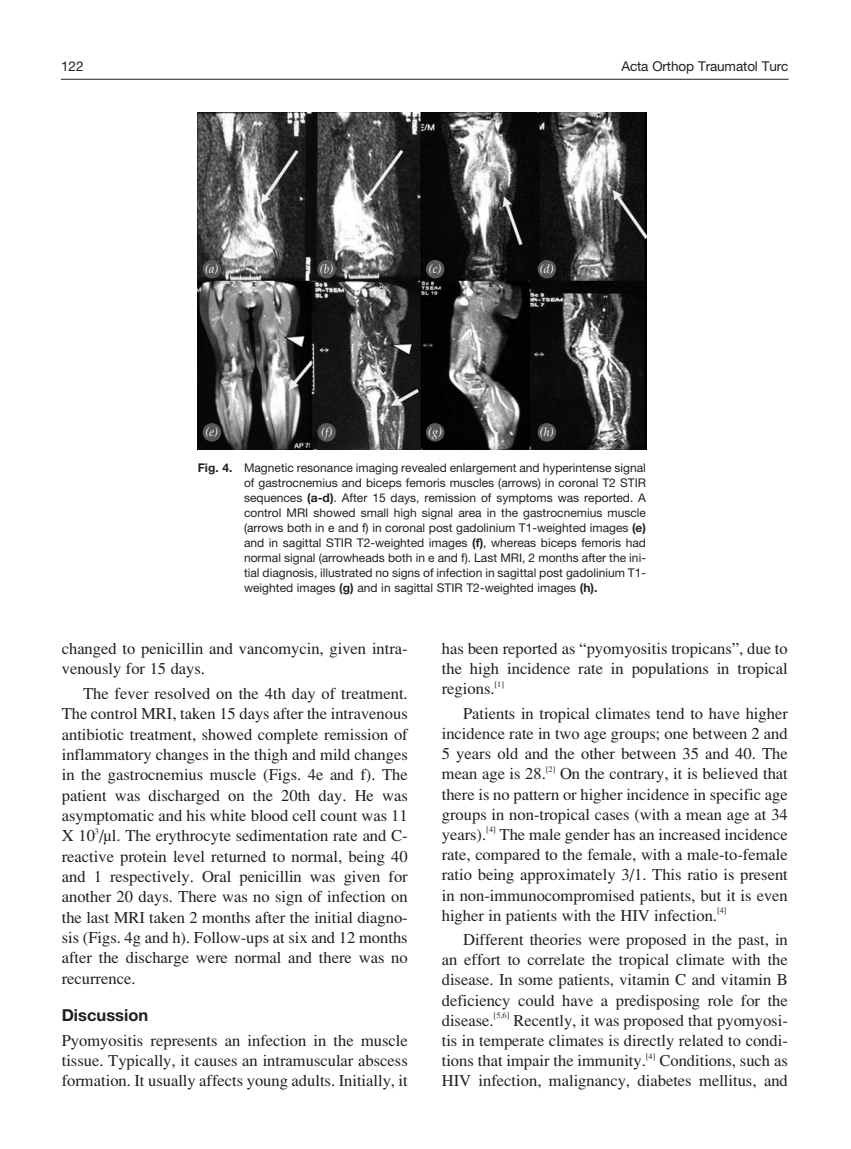
<style>
.page{position:relative;width:851px;height:1149px;background:#fff}
.page>*{position:absolute;margin:0;border:0;box-sizing:border-box;transform-origin:0 0}
.t1{font:16.5px/20.1px "Times";color:#231f20;text-align:justify}
.t2{font:16.5px "Helvetica T Bold";color:#231f20}
.t3{font:13.5px "Helvetica T";letter-spacing:-.01em;color:#231f20}
.t4{font:12px/15px "Helvetica T";color:#231f20;text-align:justify}
.t5{font:12px "Palatino Italic Turk";color:#fff}
.t6{font:8.25px "Times";color:#231f20}
.s1{font-family:"Helvetica T Bold"}
</style>
<div class="page">
<hr style="left:61px;top:79px;width:727px;height:1px;background:#231f20">
<img style="left:198px;top:113px;width:448px;height:336px">
<div style="left:203px;top:260px;width:18px;height:18px;background:#58595b;border-radius:50%"></div>
<div style="left:317px;top:260px;width:19px;height:18px;background:#58595b;border-radius:50%"></div>
<div style="left:426px;top:260px;width:18px;height:18px;background:#58595b;border-radius:50%"></div>
<div style="left:537px;top:260px;width:19px;height:18px;background:#58595b;border-radius:50%"></div>
<div style="left:203px;top:423px;width:18px;height:18px;background:#58595b;border-radius:50%"></div>
<div style="left:317px;top:423px;width:19px;height:18px;background:#58595b;border-radius:50%"></div>
<div style="left:426px;top:423px;width:18px;height:18px;background:#58595b;border-radius:50%"></div>
<div style="left:537px;top:423px;width:19px;height:18px;background:#58595b;border-radius:50%"></div>
<p class="t3" style="left:61px;top:61px;width:24px">122</p>
<p class="t3" style="left:621px;top:61px;width:169px">Acta Orthop Traumatol Turc</p>
<p class="t5" style="left:205px;top:264px;width:15px">(a)</p>
<p class="t5" style="left:320px;top:264px;width:15px">(b)</p>
<p class="t5" style="left:428px;top:264px;width:14px">(c)</p>
<p class="t5" style="left:540px;top:264px;width:15px">(d)</p>
<p class="t5" style="left:205px;top:427px;width:14px">(e)</p>
<p class="t5" style="left:321px;top:427px;width:13px">(f)</p>
<p class="t5" style="left:428px;top:427px;width:15px">(g)</p>
<p class="t5" style="left:540px;top:427px;width:15px">(h)</p>
<p class="t4" style="left:244px;top:461px;width:403px;text-indent:-46px"><span class="s1">Fig. 4.</span> Magnetic resonance imaging revealed enlargement and hyperintense signal of gastrocnemius and biceps femoris muscles (arrows) in coronal T2 STIR sequences <span class="s1">(a-d)</span>. After 15 days, remission of symptoms was reported. A control MRI showed small high signal area in the gastrocnemius muscle (arrows both in e and f) in coronal post gadolinium T1-weighted images <span class="s1">(e) </span>and in sagittal STIR T2-weighted images <span class="s1">(f)</span>, whereas biceps femoris had normal signal (arrowheads both in e and f). Last MRI, 2 months after the ini&shy;tial diagnosis, illustrated no signs of infection in sagittal post gadolinium T1- weighted images <span class="s1">(g)</span> and in sagittal STIR T2-weighted images <span class="s1">(h).</span></p>
<p class="t1" style="left:62px;top:640px;width:347px">changed to penicillin and vancomycin, given intra&shy;venously for 15 days.</p>
<p class="t1" style="left:62px;top:684px;width:347px;text-indent:21px">The fever resolved on the 4th day of treatment.<br>The control MRI, taken 15 days after the intravenous antibiotic treatment, showed complete remission of inflammatory changes in the thigh and mild changes in the gastrocnemius muscle (Figs. 4e and f). The patient was discharged on the 20th day. He was asymptomatic and his white blood cell count was 11<br>X 10 /μl. The erythrocyte sedimentation rate and C-</p>
<p class="t6" style="left:95px;top:827px;width:6px">3</p>
<p class="t1" style="left:62px;top:847px;width:347px">reactive protein level returned to normal, being 40 and 1 respectively. Oral penicillin was given for another 20 days. There was no sign of infection on the last MRI taken 2 months after the initial diagno&shy;sis (Figs. 4g and h). Follow-ups at six and 12 months after the discharge were normal and there was no recurrence.</p>
<p class="t2" style="left:62px;top:1008px;width:88px">Discussion</p>
<p class="t1" style="left:62px;top:1031px;width:347px">Pyomyositis represents an infection in the muscle tissue. Typically, it causes an intramuscular abscess formation. It usually affects young adults. Initially, it</p>
<p class="t1" style="left:442px;top:640px;width:347px">has been reported as “pyomyositis tropicans”, due to the high incidence rate in populations in tropical regions.</p>
<p class="t6" style="left:494px;top:681px;width:11px">[1]</p>
<p class="t1" style="left:442px;top:704px;width:347px;text-indent:21px">Patients in tropical climates tend to have higher incidence rate in two age groups; one between 2 and 5 years old and the other between 35 and 40. The mean age is 28.</p>
<p class="t6" style="left:545px;top:766px;width:11px">[2]</p>
<p class="t1" style="left:442px;top:765px;width:347px;text-indent:118px">On the contrary, it is believed that there is no pattern or higher incidence in specific age groups in non-tropical cases (with a mean age at 34 years).</p>
<p class="t6" style="left:486px;top:826px;width:11px">[4]</p>
<p class="t1" style="left:442px;top:825px;width:347px;text-indent:58px">The male gender has an increased incidence rate, compared to the female, with a male-to-female ratio being approximately 3/1. This ratio is present in non-immunocompromised patients, but it is even higher in patients with the HIV infection.</p>
<p class="t6" style="left:717px;top:907px;width:11px">[4]</p>
<p class="t1" style="left:442px;top:930px;width:347px;text-indent:21px">Different theories were proposed in the past, in an effort to correlate the tropical climate with the disease. In some patients, vitamin C and vitamin B deficiency could have a predisposing role for the disease.</p>
<p class="t6" style="left:493px;top:1012px;width:17px">[5,6]</p>
<p class="t1" style="left:442px;top:1011px;width:347px;text-indent:72px">Recently, it was proposed that pyomyosi&shy;tis in temperate climates is directly related to condi&shy;tions that impair the immunity.</p>
<p class="t6" style="left:645px;top:1052px;width:11px">[4]</p>
<p class="t1" style="left:442px;top:1051px;width:347px;text-align:right">Conditions, such as<br>HIV infection, malignancy, diabetes mellitus, and</p>
</div>
